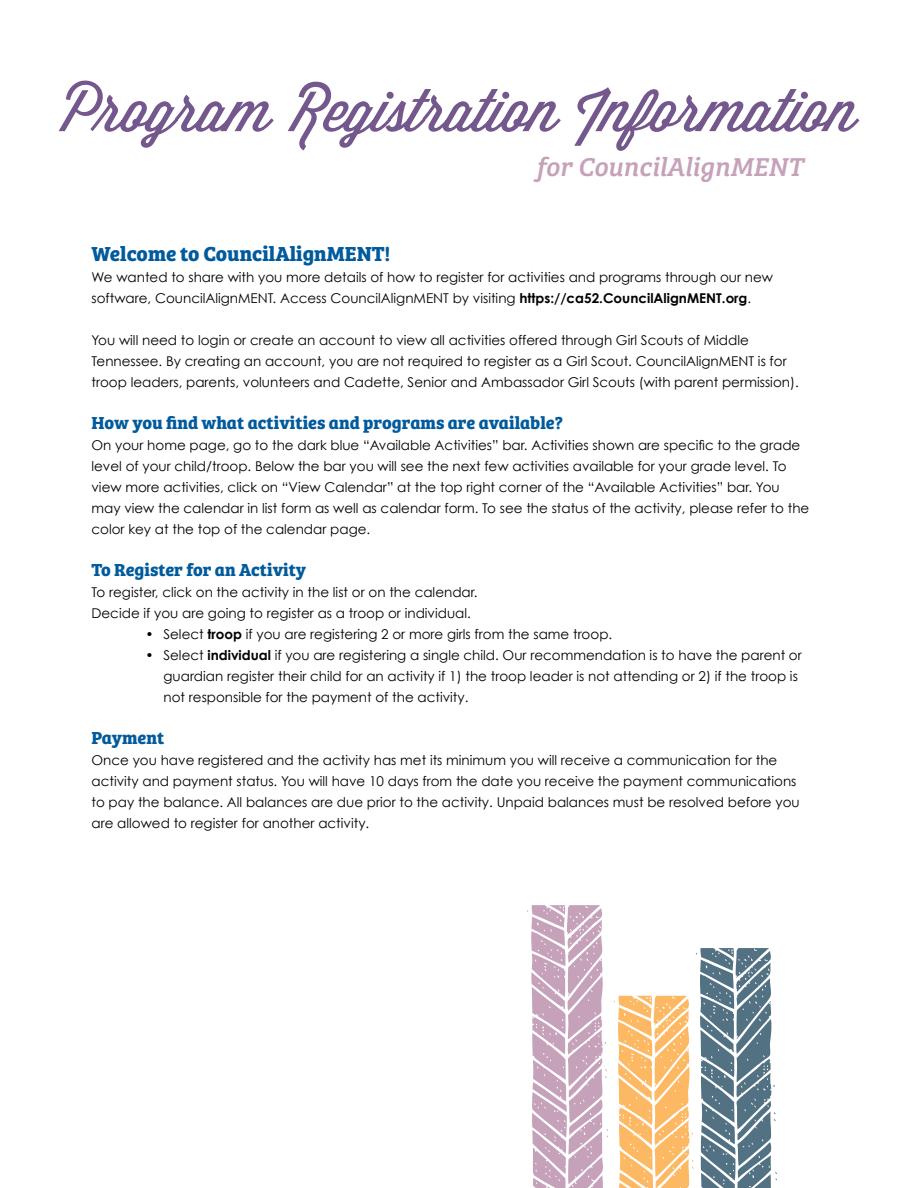
<style>
.page{position:relative;width:918px;height:1188px;background:#fff}
.page>*{position:absolute;margin:0;border:0;box-sizing:border-box;transform-origin:0 0}
.t1{font:italic 26.7px "Bree Serif";color:#c5a1ba}
.t2{font:700 21px "Bree Serif";color:#005a9c}
.t3{font:700 18px "Bree Serif";color:#005a9c}
.t4{font:13.5px/21px "Century Gothic";color:#000}
.s1{font-weight:700}
</style>
<div class="page">
<svg style="left:59px;top:80px;width:800px;height:71px"></svg>
<svg style="left:527px;top:905px;width:250px;height:283px"></svg>
<p class="t1" style="left:536px;top:146px;width:269px">for CouncilAlignMENT</p>
<p class="t2" style="left:92px;top:237px;width:301px">Welcome to CouncilAlignMENT!</p>
<p class="t4" style="left:92px;top:266px;width:683px">We wanted to share with you more details of how to register for activities and programs through our new software, CouncilAlignMENT. Access CouncilAlignMENT by visiting <span class="s1">https://ca52.CouncilAlignMENT.org</span>.</p>
<p class="t4" style="left:92px;top:329px;width:709px">You will need to login or create an account to view all activities offered through Girl Scouts of Middle<br>Tennessee. By creating an account, you are not required to register as a Girl Scout. CouncilAlignMENT is for troop leaders, parents, volunteers and Cadette, Senior and Ambassador Girl Scouts (with parent permission).</p>
<p class="t3" style="left:92px;top:409px;width:473px">How you find what activities and programs are available?</p>
<p class="t4" style="left:92px;top:434px;width:719px">On your home page, go to the dark blue “Available Activities” bar. Activities shown are specific to the grade level of your child/troop. Below the bar you will see the next few activities available for your grade level. To view more activities, click on “View Calendar” at the top right corner of the “Available Activities” bar. You may view the calendar in list form as well as calendar form. To see the status of the activity, please refer to the color key at the top of the calendar page.</p>
<p class="t3" style="left:92px;top:556px;width:216px">To Register for an Activity</p>
<p class="t4" style="left:92px;top:581px;width:388px">To register, click on the activity in the list or on the calendar.<br>Decide if you are going to register as a troop or individual.</p>
<p class="t4" style="left:146px;top:623px;width:468px">• Select <span class="s1">troop</span> if you are registering 2 or more girls from the same troop.</p>
<p class="t4" style="left:164px;top:644px;width:640px;text-indent:-18px">• Select <span class="s1">individual</span> if you are registering a single child. Our recommendation is to have the parent or guardian register their child for an activity if 1) the troop leader is not attending or 2) if the troop is not responsible for the payment of the activity.</p>
<p class="t3" style="left:92px;top:724px;width:74px">Payment</p>
<p class="t4" style="left:92px;top:749px;width:710px">Once you have registered and the activity has met its minimum you will receive a communication for the activity and payment status. You will have 10 days from the date you receive the payment communications to pay the balance. All balances are due prior to the activity. Unpaid balances must be resolved before you are allowed to register for another activity.</p>
</div>
